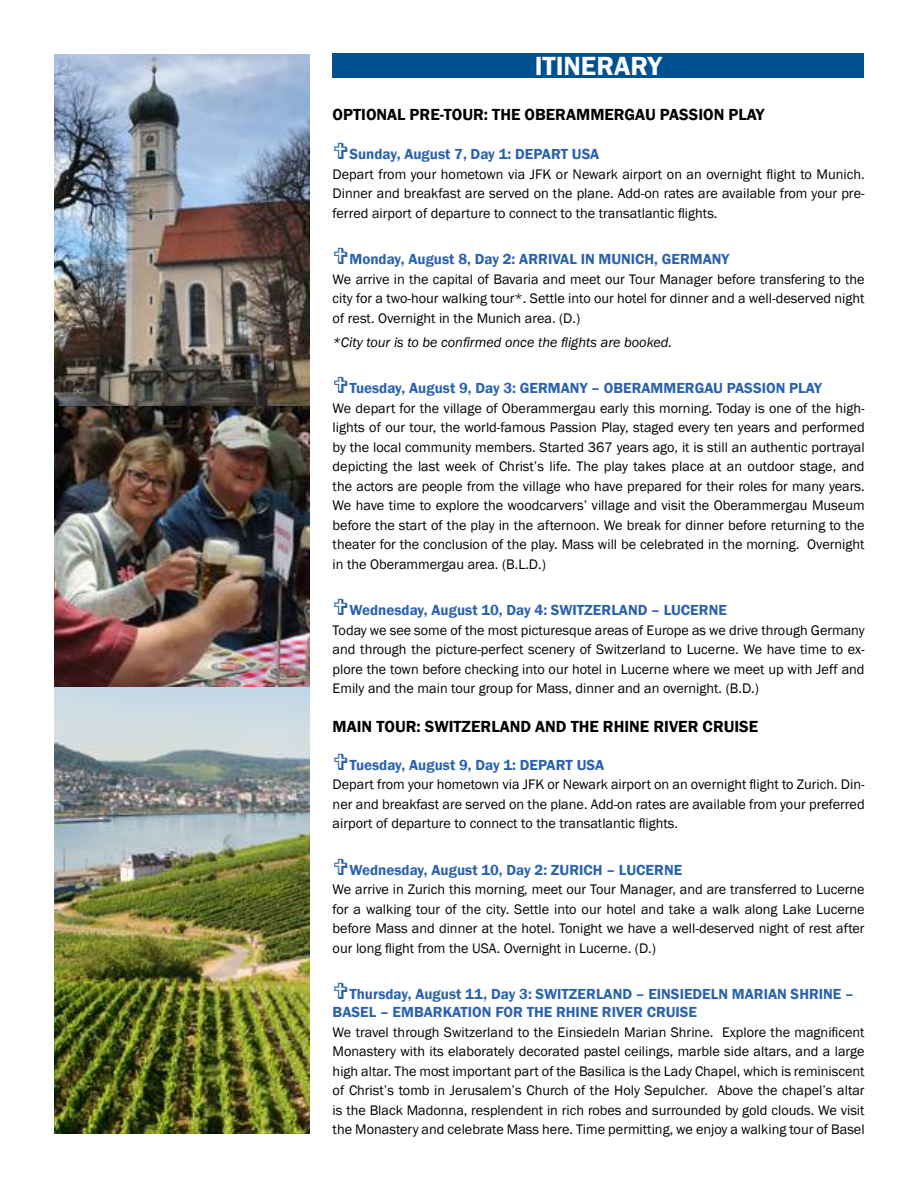
<style>
.page{position:relative;width:918px;height:1188px;background:#fff}
.page>*{position:absolute;margin:0;border:0;box-sizing:border-box;transform-origin:0 0}
.t1{font:600 27px "Franklin Gothic";color:#fff}
.t2{font:600 16.5px "Franklin Gothic";color:#000}
.t3{font:600 15px/18px "Franklin Gothic";color:#2a62ae}
.t4{font:14.25px/19.5px "Franklin Gothic";color:#000;text-align:justify}
.t5{font:italic 14.25px "Franklin Gothic";color:#000}
</style>
<div class="page">
<div style="left:333px;top:53px;width:531px;height:25px;background:#005190"></div>
<img style="left:54px;top:54px;width:256px;height:1080px">
<h1 class="t1" style="left:535px;top:49px;width:129px">ITINERARY</h1>
<p class="t2" style="left:333px;top:105px;width:433px">OPTIONAL PRE-TOUR: THE OBERAMMERGAU PASSION PLAY</p>
<p class="t3" style="left:349px;top:145px;width:251px">Sunday, August 7, Day 1: DEPART USA</p>
<p class="t4" style="left:333px;top:165px;width:534px">Depart from your hometown via JFK or Newark airport on an overnight flight to Munich.<br>Dinner and breakfast are served on the plane. Add-on rates are available from your pre&shy;ferred airport of departure to connect to the transatlantic flights.</p>
<p class="t3" style="left:349px;top:250px;width:382px">Monday, August 8, Day 2: ARRIVAL IN MUNICH, GERMANY</p>
<p class="t4" style="left:333px;top:270px;width:534px">We arrive in the capital of Bavaria and meet our Tour Manager before transfering to the city for a two-hour walking tour*. Settle into our hotel for dinner and a well-deserved night of rest. Overnight in the Munich area. (D.)</p>
<p class="t5" style="left:333px;top:333px;width:341px">*City tour is to be confirmed once the flights are booked.</p>
<p class="t3" style="left:349px;top:379px;width:474px">Tuesday, August 9, Day 3: GERMANY – OBERAMMERGAU PASSION PLAY</p>
<p class="t4" style="left:333px;top:399px;width:534px">We depart for the village of Oberammergau early this morning. Today is one of the high&shy;lights of our tour, the world-famous Passion Play, staged every ten years and performed by the local community members. Started 367 years ago, it is still an authentic portrayal depicting the last week of Christ’s life. The play takes place at an outdoor stage, and the actors are people from the village who have prepared for their roles for many years.<br>We have time to explore the woodcarvers’ village and visit the Oberammergau Museum before the start of the play in the afternoon. We break for dinner before returning to the theater for the conclusion of the play. Mass will be celebrated in the morning. Overnight in the Oberammergau area. (B.L.D.)</p>
<p class="t3" style="left:349px;top:601px;width:379px">Wednesday, August 10, Day 4: SWITZERLAND – LUCERNE</p>
<p class="t4" style="left:333px;top:621px;width:534px">Today we see some of the most picturesque areas of Europe as we drive through Germany and through the picture-perfect scenery of Switzerland to Lucerne. We have time to ex&shy;plore the town before checking into our hotel in Lucerne where we meet up with Jeff and Emily and the main tour group for Mass, dinner and an overnight. (B.D.)</p>
<p class="t2" style="left:333px;top:717px;width:427px">MAIN TOUR: SWITZERLAND AND THE RHINE RIVER CRUISE</p>
<p class="t3" style="left:349px;top:756px;width:256px">Tuesday, August 9, Day 1: DEPART USA</p>
<p class="t4" style="left:333px;top:775px;width:534px">Depart from your hometown via JFK or Newark airport on an overnight flight to Zurich. Din&shy;ner and breakfast are served on the plane. Add-on rates are available from your preferred airport of departure to connect to the transatlantic flights.</p>
<p class="t3" style="left:349px;top:861px;width:334px">Wednesday, August 10, Day 2: ZURICH – LUCERNE</p>
<p class="t4" style="left:333px;top:880px;width:534px">We arrive in Zurich this morning, meet our Tour Manager, and are transferred to Lucerne for a walking tour of the city. Settle into our hotel and take a walk along Lake Lucerne before Mass and dinner at the hotel. Tonight we have a well-deserved night of rest after our long flight from the USA. Overnight in Lucerne. (D.)</p>
<p class="t3" style="left:333px;top:985px;width:523px;text-indent:17px">Thursday, August 11, Day 3: SWITZERLAND – EINSIEDELN MARIAN SHRINE –<br>BASEL – EMBARKATION FOR THE RHINE RIVER CRUISE</p>
<p class="t4" style="left:333px;top:1023px;width:534px">We travel through Switzerland to the Einsiedeln Marian Shrine. Explore the magnificent Monastery with its elaborately decorated pastel ceilings, marble side altars, and a large high altar. The most important part of the Basilica is the Lady Chapel, which is reminiscent of Christ’s tomb in Jerusalem’s Church of the Holy Sepulcher. Above the chapel’s altar is the Black Madonna, resplendent in rich robes and surrounded by gold clouds. We visit the Monastery and celebrate Mass here. Time permitting, we enjoy a walking tour of Basel</p>
</div>
